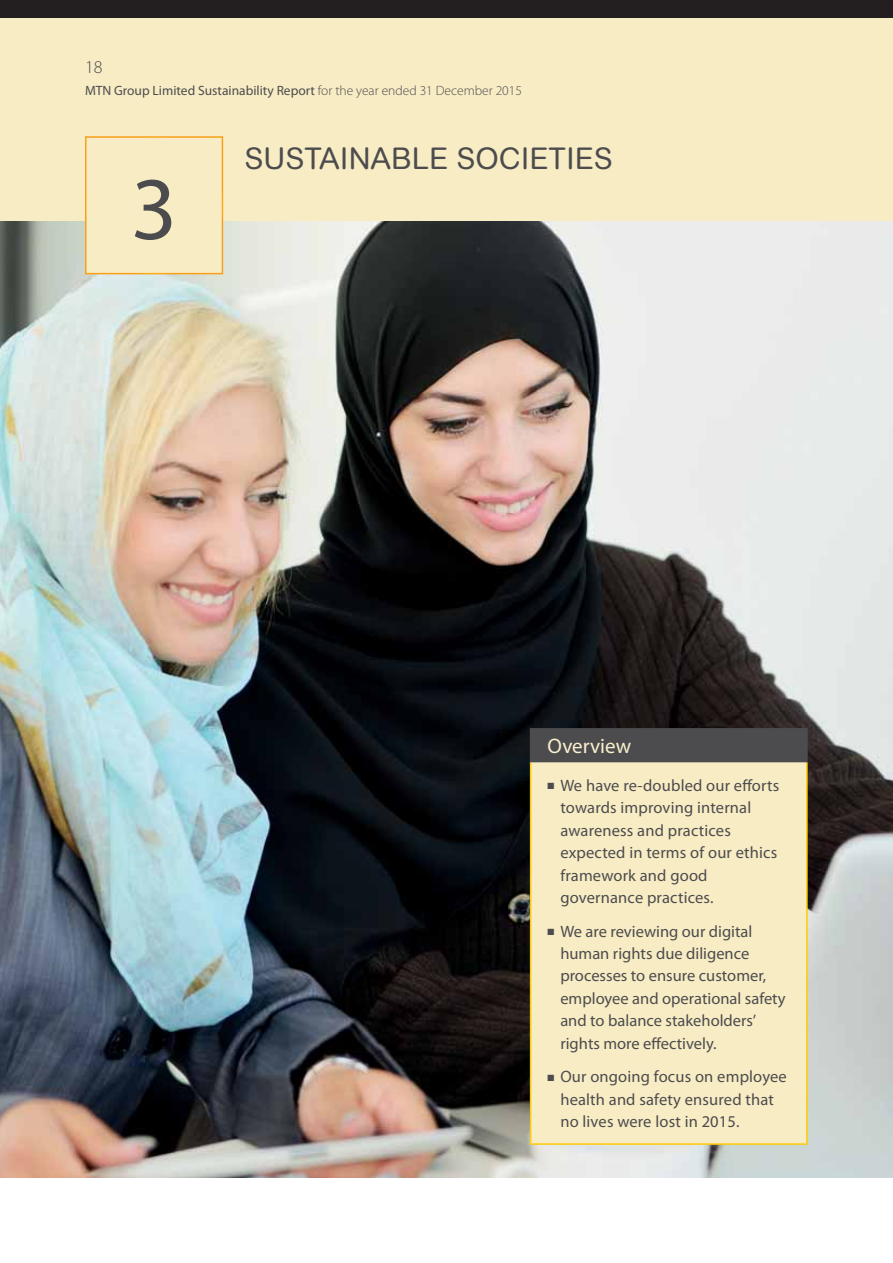
<style>
.page{position:relative;width:893px;height:1263px;background:#fff}
.page>*{position:absolute;margin:0;border:0;box-sizing:border-box;transform-origin:0 0}
.t1{font:90px "Myriad Pro";color:#4c4c4e}
.t2{font:30px "Arial Rounded MT Std";color:#4c4c4e}
.t3{font:21px "Myriad Pro";color:#faf0cd}
.t4{font:300 18px "Myriad Pro";color:#4c4c4e}
.t5{font:16.5px/22.5px "Myriad Pro";letter-spacing:.005em;color:#4c4c4e}
.t6{font:13.5px "Myriad Pro";color:#4c4c4e}
.s1{font-weight:300}
</style>
<div class="page">
<div style="left:0;top:17px;width:893px;height:204px;background:#f8ecc4"></div>
<img style="left:0;top:221px;width:893px;height:957px">
<div style="left:86px;top:137px;width:136px;height:137px;background:#f8ecc4"></div>
<div style="left:85px;top:136px;width:138px;height:138px;border:2px solid #fff"></div>
<div style="left:531px;top:729px;width:276px;height:33px;background:#4c4c4e"></div>
<div style="left:531px;top:762px;width:276px;height:382px;background:#f8ecc4"></div>
<hr style="left:530px;top:762px;width:1px;height:381px;background:#ffcb04">
<hr style="left:806px;top:762px;width:2px;height:381px;background:#ffcb04">
<hr style="left:530px;top:1143px;width:278px;height:2px;background:#ffcb04">
<hr style="left:530px;top:728px;width:278px;height:2px;background:#4c4c4e">
<hr style="left:530px;top:730px;width:1px;height:31px;background:#4c4c4e">
<hr style="left:806px;top:730px;width:2px;height:31px;background:#4c4c4e">
<hr style="left:530px;top:761px;width:278px;height:1px;background:#4c4c4e">
<div style="left:0;top:0;width:893px;height:17px;background:#231f20"></div>
<p class="t4" style="left:85px;top:57px;width:19px">18</p>
<p class="t6" style="left:85px;top:86px;width:438px">MTN Group Limited Sustainability Report <span class="s1">for the year ended 31 December 2015</span></p>
<h1 class="t1" style="left:131px;top:175px;width:48px">3</h1>
<h2 class="t2" style="left:244px;top:147px;width:370px">SUSTAINABLE SOCIETIES</h2>
<p class="t3" style="left:548px;top:738px;width:85px">Overview</p>
<p class="t5" style="left:560px;top:775px;width:220px">We have re-doubled our efforts towards improving internal awareness and practices expected in terms of our ethics framework and good governance practices.</p>
<p class="t5" style="left:560px;top:921px;width:227px">We are reviewing our digital human rights due diligence processes to ensure customer, employee and operational safety and to balance stakeholders’ rights more effectively.</p>
<p class="t5" style="left:560px;top:1066px;width:228px">Our ongoing focus on employee health and safety ensured that no lives were lost in 2015.</p>
</div>
